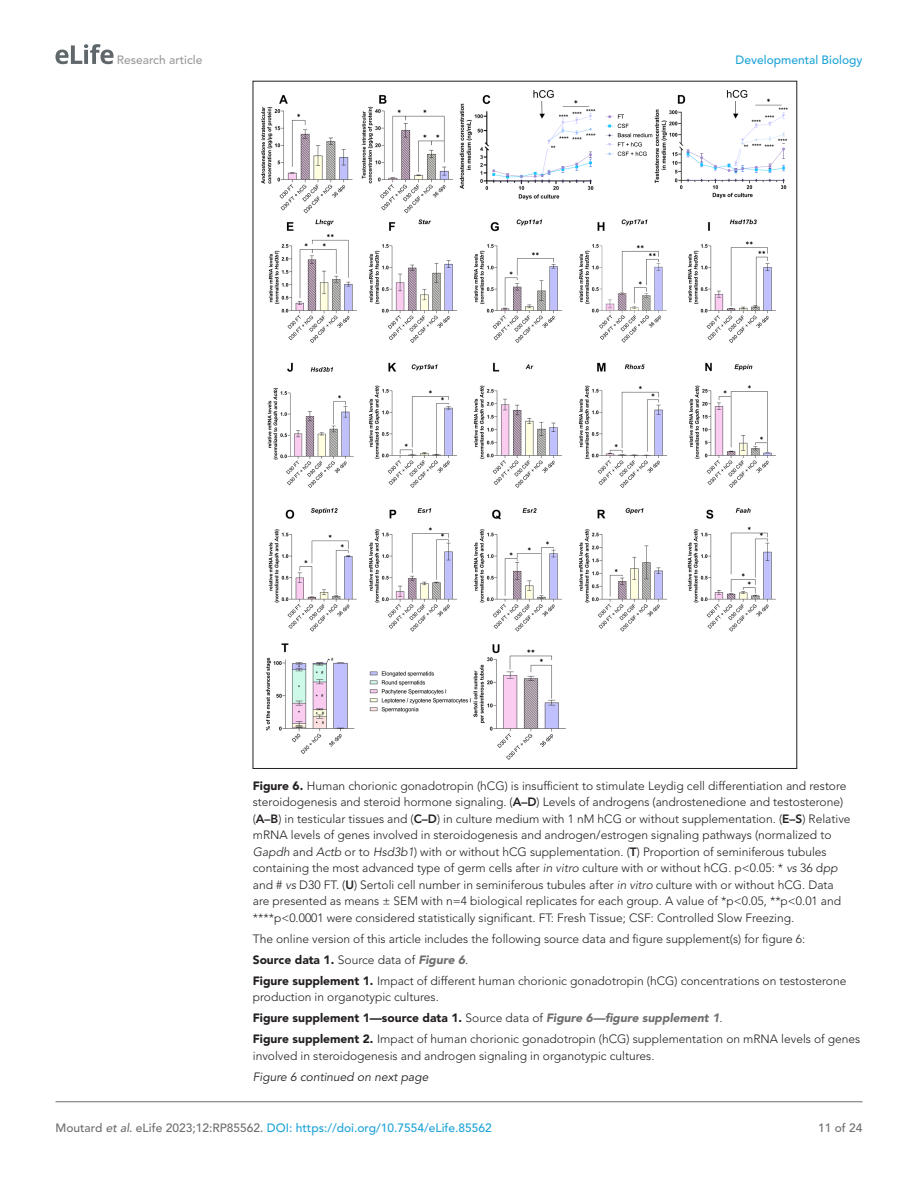
<style>
.page{position:relative;width:918px;height:1188px;background:#fff}
.page>*{position:absolute;margin:0;border:0;box-sizing:border-box;transform-origin:0 0}
.t1{font:300 12px/16.5px "Avenir LT Std";color:#231f20}
.t2{font:500 12px "Avenir LT Std";color:#1ea4d7}
.t3{font:italic 12px "Avenir LT Std";color:#231f20}
.t4{font:500 12px "Avenir LT Std";color:#9a9a9a}
.t5{font:500 12px "Avenir LT Std";color:#6e6e70}
.s1{font-weight:900}
.s2{font-weight:800}
.s3{font-style:italic}
.s4{font-weight:900;font-style:italic;color:#6e6e70}
.s5{color:#6e6e70}
.s6{font-style:italic;color:#6e6e70}
</style>
<div class="page">
<svg style="left:55px;top:44px;width:59px;height:20px"></svg>
<hr style="left:56px;top:1101px;width:806px;height:1px;background:#6e6e70">
<img style="left:262px;top:90px;width:526px;height:669px">
<p class="t4" style="left:117px;top:53px;width:87px">Research article</p>
<p class="t2" style="left:736px;top:53px;width:128px">Developmental Biology</p>
<p class="t1" style="left:253px;top:777px;width:599px"><span class="s1">Figure 6.</span> Human chorionic gonadotropin (hCG) is insufficient to stimulate Leydig cell differentiation and restore steroidogenesis and steroid hormone signaling. (<span class="s2">A–D</span>) Levels of androgens (androstenedione and testosterone) (<span class="s2">A–B</span>) in testicular tissues and (<span class="s2">C–D</span>) in culture medium with 1 nM hCG or without supplementation. (<span class="s2">E–S</span>) Relative mRNA levels of genes involved in steroidogenesis and androgen/estrogen signaling pathways (normalized to <span class="s3">Gapdh</span> and <span class="s3">Actb</span> or to <span class="s3">Hsd3b1</span>) with or without hCG supplementation. (<span class="s2">T</span>) Proportion of seminiferous tubules containing the most advanced type of germ cells after <span class="s3">in vitro</span> culture with or without hCG. p&lt;0.05: * <span class="s3">vs</span> 36 d<span class="s3">pp </span>and # <span class="s3">vs</span> D30 FT. (<span class="s2">U</span>) Sertoli cell number in seminiferous tubules after <span class="s3">in vitro</span> culture with or without hCG. Data are presented as means ± SEM with n=4 biological replicates for each group. A value of *p&lt;0.05, **p&lt;0.01 and ****p&lt;0.0001 were considered statistically significant. FT: Fresh Tissue; CSF: Controlled Slow Freezing.</p>
<p class="t1" style="left:253px;top:928px;width:595px;line-height:21px">The online version of this article includes the following source data and figure supplement(s) for figure 6:<br><span class="s1">Source data 1.</span> Source data of <span class="s4">Figure 6</span>.<br><span class="s1">Figure supplement 1.</span> Impact of different human chorionic gonadotropin (hCG) concentrations on testosterone</p>
<p class="t1" style="left:253px;top:987px;width:609px;line-height:21px">production in organotypic cultures.<br><span class="s1">Figure supplement 1—source data 1.</span> Source data of <span class="s4">Figure 6—figure supplement 1</span>.<br><span class="s1">Figure supplement 2.</span> Impact of human chorionic gonadotropin (hCG) supplementation on mRNA levels of genes</p>
<p class="t1" style="left:253px;top:1047px;width:403px">involved in steroidogenesis and androgen signaling in organotypic cultures.</p>
<p class="t3" style="left:253px;top:1070px;width:177px">Figure 6 continued on next page</p>
<p class="t2" style="left:56px;top:1121px;width:438px"><span class="s5">Moutard</span> <span class="s6">et al</span><span class="s5">. eLife 2023;12:RP85562.</span> DOI: https://doi.org/10.7554/eLife.85562</p>
<p class="t5" style="left:818px;top:1121px;width:46px">11 of 24</p>
</div>
